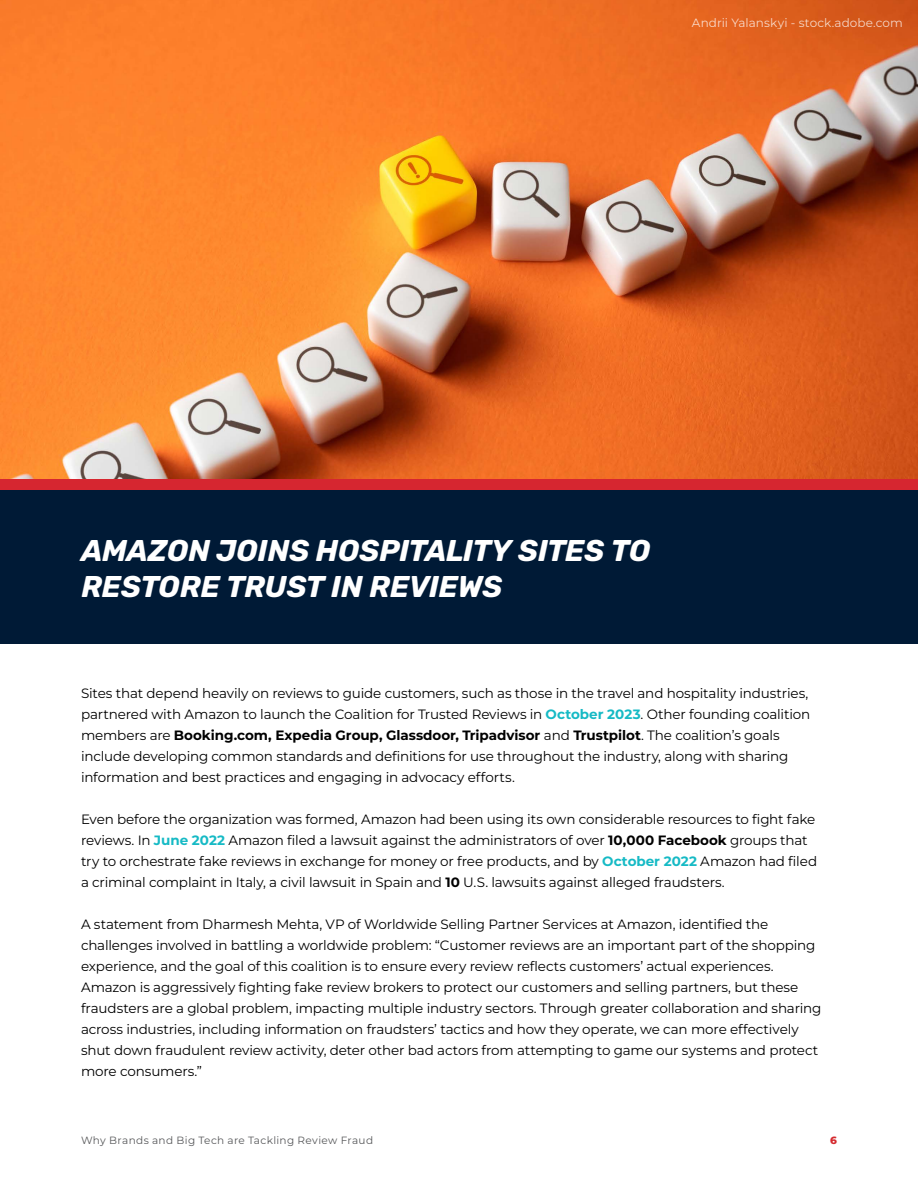
<style>
.page{position:relative;width:918px;height:1188px;background:#fff}
.page>*{position:absolute;margin:0;border:0;box-sizing:border-box;transform-origin:0 0}
.t1{font:italic 700 30px/36px "Rubik";letter-spacing:-.005em;color:#fff}
.t2{font:13.5px/21px "Montserrat";letter-spacing:-.01em;color:#000}
.t3{font:12px "Montserrat";letter-spacing:.005em;color:#fff}
.t4{font:10.5px "Montserrat";letter-spacing:.035em;color:#58595b}
.t5{font:800 10.5px "Montserrat";color:#d52a2f}
.s1{font-weight:700;color:#16bac5}
.s2{font-weight:700}
</style>
<div class="page">
<img style="left:0;top:0;width:918px;height:480px">
<div style="left:0;top:488px;width:918px;height:156px;background:#001a36"></div>
<div style="left:0;top:480px;width:918px;height:10px;background:#d62630"></div>
<p class="t3" style="left:692px;top:14px;width:213px">Andrii Yalanskyi - stock.adobe.com</p>
<h1 class="t1" style="left:81px;top:533px;width:571px">AMAZON JOINS HOSPITALITY SITES TO<br>RESTORE TRUST IN REVIEWS</h1>
<p class="t2" style="left:81px;top:682px;width:731px">Sites that depend heavily on reviews to guide customers, such as those in the travel and hospitality industries, partnered with Amazon to launch the Coalition for Trusted Reviews in <span class="s1">October 2023</span>. Other founding coalition members are <span class="s2">Booking.com, Expedia Group, Glassdoor, Tripadvisor</span> and <span class="s2">Trustpilot</span>. The coalition’s goals include developing common standards and definitions for use throughout the industry, along with sharing information and best practices and engaging in advocacy efforts.</p>
<p class="t2" style="left:81px;top:808px;width:738px">Even before the organization was formed, Amazon had been using its own considerable resources to fight fake reviews. In <span class="s1">June 2022</span> Amazon filed a lawsuit against the administrators of over <span class="s2">10,000 Facebook</span> groups that try to orchestrate fake reviews in exchange for money or free products, and by <span class="s1">October 2022</span> Amazon had filed a criminal complaint in Italy, a civil lawsuit in Spain and <span class="s2">10</span> U.S. lawsuits against alleged fraudsters.</p>
<p class="t2" style="left:81px;top:913px;width:742px">A statement from Dharmesh Mehta, VP of Worldwide Selling Partner Services at Amazon, identified the challenges involved in battling a worldwide problem: “Customer reviews are an important part of the shopping experience, and the goal of this coalition is to ensure every review reflects customers’ actual experiences.<br>Amazon is aggressively fighting fake review brokers to protect our customers and selling partners, but these fraudsters are a global problem, impacting multiple industry sectors. Through greater collaboration and sharing across industries, including information on fraudsters’ tactics and how they operate, we can more effectively shut down fraudulent review activity, deter other bad actors from attempting to game our systems and protect more consumers.”</p>
<p class="t4" style="left:81px;top:1133px;width:294px">Why Brands and Big Tech are Tackling Review Fraud</p>
<p class="t5" style="left:830px;top:1133px;width:8px">6</p>
</div>
